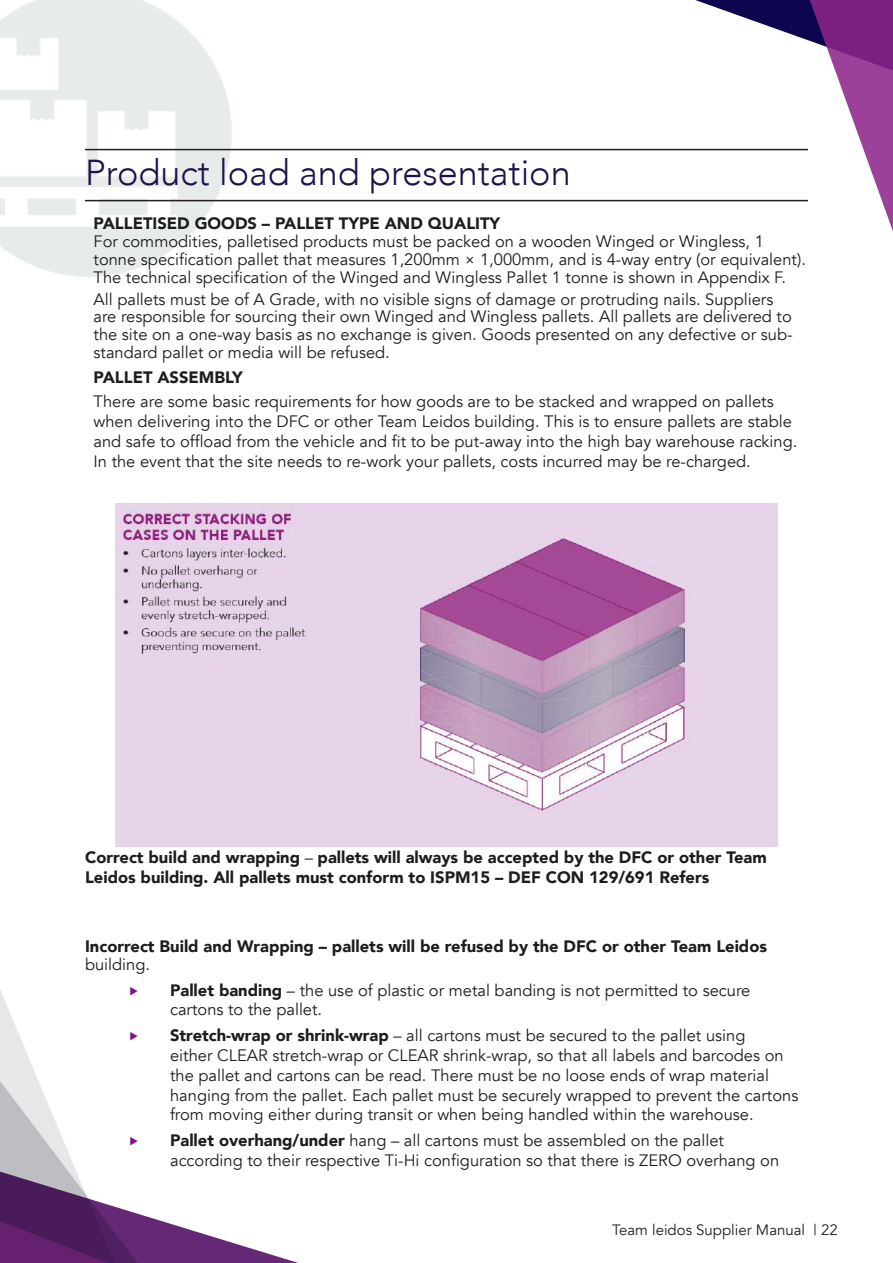
<style>
.page{position:relative;width:893px;height:1263px;background:#fff}
.page>*{position:absolute;margin:0;border:0;box-sizing:border-box;transform-origin:0 0}
.t1{font:300 36px "Avenir";color:#1f124a}
.t2{font:16.5px/19.8px "Avenir";color:#1d1d1b}
.t3{font:900 16.5px/19.8px "Avenir";color:#1d1d1b}
.t4{font:15px "Avenir";color:#231f20}
.s1{font-weight:400}
.s2{font-weight:900}
</style>
<div class="page">
<img style="left:0;top:0;width:232px;height:276px">
<svg style="left:695px;top:0;width:198px;height:232px"></svg>
<svg style="left:0;top:990px;width:242px;height:273px"></svg>
<hr style="left:85px;top:200px;width:723px;height:1px;background:#231f20">
<hr style="left:85px;top:149px;width:723px;height:1px;background:#231f20">
<img style="left:116px;top:504px;width:661px;height:342px">
<svg style="left:130px;top:990px;width:23px;height:7px"></svg>
<svg style="left:130px;top:1032px;width:23px;height:10px"></svg>
<svg style="left:130px;top:1137px;width:23px;height:10px"></svg>
<h1 class="t1" style="left:85px;top:151px;width:487px">Product load and presentation</h1>
<p class="t3" style="left:94px;top:213px;width:408px">PALLETISED GOODS – PALLET TYPE AND QUALITY</p>
<p class="t2" style="left:94px;top:233px;width:714px;line-height:17.9px">For commodities, palletised products must be packed on a wooden Winged or Wingless, 1 tonne specification pallet that measures 1,200mm × 1,000mm, and is 4-way entry (or equivalent).<br>The technical specification of the Winged and Wingless Pallet 1 tonne is shown in Appendix F.</p>
<p class="t2" style="left:94px;top:290px;width:700px;line-height:17.9px">All pallets must be of A Grade, with no visible signs of damage or protruding nails. Suppliers are responsible for sourcing their own Winged and Wingless pallets. All pallets are delivered to the site on a one-way basis as no exchange is given. Goods presented on any defective or sub&shy;standard pallet or media will be refused.</p>
<p class="t3" style="left:94px;top:367px;width:151px">PALLET ASSEMBLY</p>
<p class="t2" style="left:94px;top:392px;width:705px">There are some basic requirements for how goods are to be stacked and wrapped on pallets when delivering into the DFC or other Team Leidos building. This is to ensure pallets are stable and safe to offload from the vehicle and fit to be put-away into the high bay warehouse racking.<br>In the event that the site needs to re-work your pallets, costs incurred may be re-charged.</p>
<p class="t3" style="left:85px;top:847px;width:683px">Correct build and wrapping <span class="s1">–</span> pallets will always be accepted by the DFC or other Team<br>Leidos building. All pallets must conform to ISPM15 – DEF CON 129/691 Refers</p>
<p class="t3" style="left:85px;top:936px;width:683px">Incorrect Build and Wrapping – pallets will be refused by the DFC or other Team Leidos</p>
<p class="t2" style="left:85px;top:955px;width:67px">building.</p>
<p class="t2" style="left:170px;top:980px;width:582px"><span class="s2">Pallet banding</span> – the use of plastic or metal banding is not permitted to secure cartons to the pallet.</p>
<p class="t2" style="left:170px;top:1026px;width:630px"><span class="s2">Stretch-wrap or shrink-wrap</span> – all cartons must be secured to the pallet using<br>either CLEAR stretch-wrap or CLEAR shrink-wrap, so that all labels and barcodes on the pallet and cartons can be read. There must be no loose ends of wrap material hanging from the pallet. Each pallet must be securely wrapped to prevent the cartons from moving either during transit or when being handled within the warehouse.</p>
<p class="t2" style="left:170px;top:1131px;width:611px"><span class="s2">Pallet overhang/under</span> hang – all cartons must be assembled on the pallet according to their respective Ti-Hi configuration so that there is ZERO overhang on</p>
<p class="t4" style="left:612px;top:1221px;width:227px">Team leidos Supplier Manual | 22</p>
</div>
